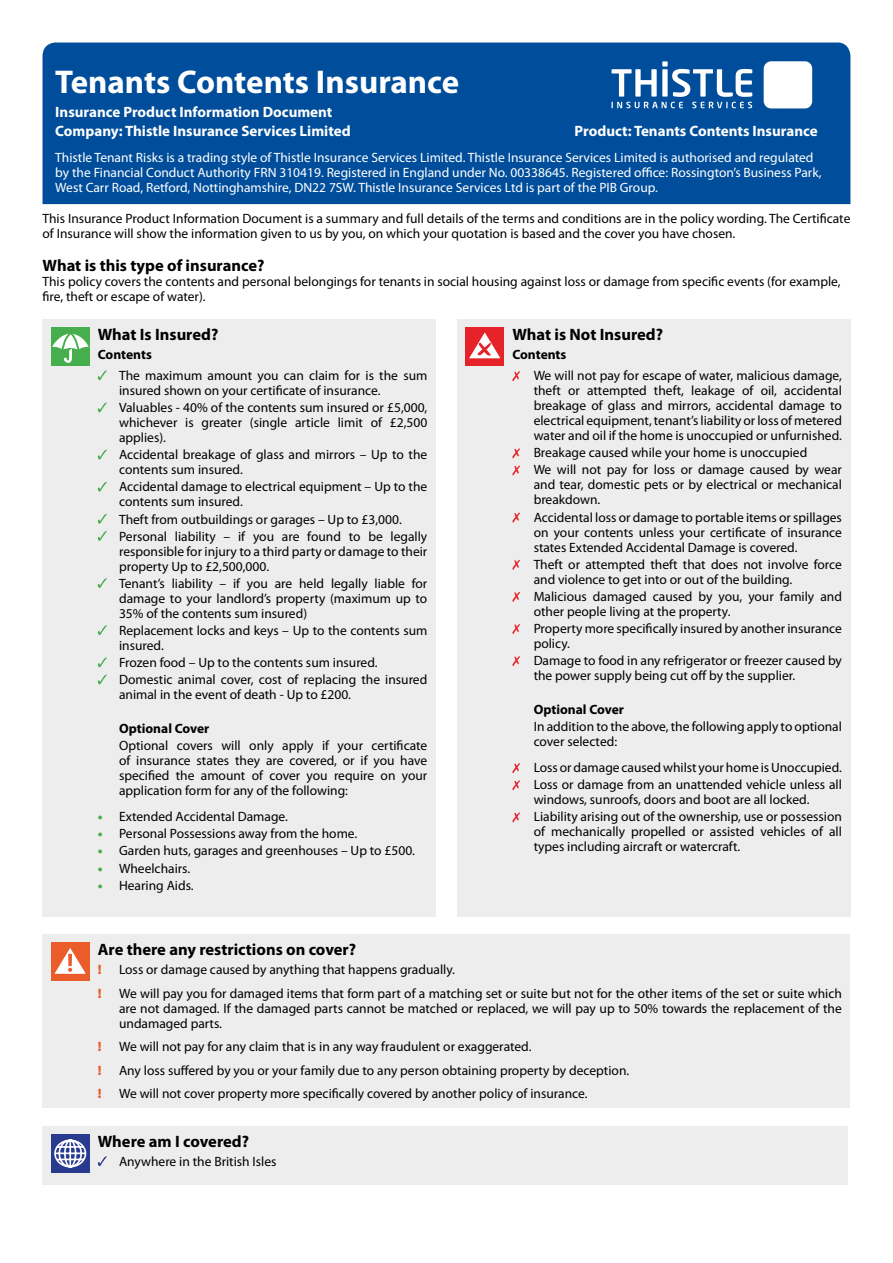
<style>
.page{position:relative;width:893px;height:1263px;background:#fff}
.page>*{position:absolute;margin:0;border:0;box-sizing:border-box;transform-origin:0 0}
.t1{font:700 33px "Myriad Pro";color:#fff}
.t2{font:700 16.5px "Myriad Pro";color:#000}
.t3{font:700 15px/19.5px "Myriad Pro";color:#fff}
.t4{font:13.5px/15px "Myriad Pro";color:#000}
.t5{font:13.5px/15px "Myriad Pro";color:#fff}
.t6{font:700 13.5px "Myriad Pro";color:#000}
.t7{font:900 13.5px "Myriad Pro";color:#eb5c2b}
.s1{font-weight:900;color:#46ae4c}
</style>
<div class="page">
<div style="left:43px;top:43px;width:807px;height:161px;background:#004e9b"></div>
<div style="left:43px;top:319px;width:393px;height:597px;background:#ededed"></div>
<div style="left:51px;top:327px;width:38px;height:38px;background:#46ae4c"></div>
<svg style="left:52px;top:333px;width:37px;height:30px"></svg>
<svg style="left:98px;top:370px;width:9px;height:10px"></svg>
<svg style="left:98px;top:403px;width:9px;height:9px"></svg>
<svg style="left:98px;top:450px;width:9px;height:9px"></svg>
<svg style="left:98px;top:482px;width:9px;height:10px"></svg>
<svg style="left:98px;top:514px;width:9px;height:10px"></svg>
<svg style="left:98px;top:531px;width:9px;height:10px"></svg>
<svg style="left:98px;top:578px;width:9px;height:10px"></svg>
<svg style="left:98px;top:625px;width:9px;height:10px"></svg>
<svg style="left:98px;top:657px;width:9px;height:10px"></svg>
<svg style="left:98px;top:675px;width:9px;height:9px"></svg>
<div style="left:457px;top:319px;width:393px;height:597px;background:#ededed"></div>
<svg style="left:512px;top:371px;width:8px;height:10px"></svg>
<svg style="left:512px;top:448px;width:8px;height:10px"></svg>
<svg style="left:512px;top:466px;width:8px;height:9px"></svg>
<svg style="left:512px;top:513px;width:8px;height:9px"></svg>
<svg style="left:512px;top:560px;width:8px;height:10px"></svg>
<svg style="left:512px;top:592px;width:8px;height:10px"></svg>
<svg style="left:512px;top:624px;width:8px;height:10px"></svg>
<svg style="left:512px;top:656px;width:8px;height:10px"></svg>
<svg style="left:512px;top:763px;width:8px;height:10px"></svg>
<svg style="left:512px;top:780px;width:8px;height:10px"></svg>
<svg style="left:512px;top:812px;width:8px;height:10px"></svg>
<div style="left:466px;top:327px;width:38px;height:38px;background:#e52329"></div>
<svg style="left:469px;top:332px;width:31px;height:26px"></svg>
<div style="left:43px;top:934px;width:807px;height:174px;background:#ededed"></div>
<div style="left:51px;top:943px;width:38px;height:38px;background:#eb5c2b"></div>
<svg style="left:55px;top:948px;width:31px;height:26px"></svg>
<div style="left:43px;top:1126px;width:805px;height:59px;background:#ededed"></div>
<svg style="left:98px;top:1156px;width:9px;height:10px"></svg>
<div style="left:51px;top:1134px;width:38px;height:39px;background:#293b8f"></div>
<svg style="left:54px;top:1139px;width:33px;height:29px"></svg>
<div style="left:764px;top:61px;width:48px;height:47px;background:#fff;border-radius:7px"></div>
<svg style="left:612px;top:61px;width:140px;height:47px"></svg>
<h1 class="t1" style="left:55px;top:60px;width:405px">Tenants Contents Insurance</h1>
<p class="t3" style="left:55px;top:101px;width:297px">Insurance Product Information Document<br>Company: Thistle Insurance Services Limited</p>
<p class="t3" style="left:575px;top:121px;width:244px">Product: Tenants Contents Insurance</p>
<p class="t5" style="left:55px;top:150px;width:768px">Thistle Tenant Risks is a trading style of Thistle Insurance Services Limited. Thistle Insurance Services Limited is authorised and regulated by the Financial Conduct Authority FRN 310419. Registered in England under No. 00338645. Registered office: Rossington’s Business Park,<br>West Carr Road, Retford, Nottinghamshire, DN22 7SW. Thistle Insurance Services Ltd is part of the PIB Group.</p>
<p class="t4" style="left:43px;top:211px;width:809px">This Insurance Product Information Document is a summary and full details of the terms and conditions are in the policy wording. The Certificate of Insurance will show the information given to us by you, on which your quotation is based and the cover you have chosen.</p>
<p class="t2" style="left:43px;top:254px;width:223px">What is this type of insurance?</p>
<p class="t4" style="left:43px;top:274px;width:800px">This policy covers the contents and personal belongings for tenants in social housing against loss or damage from specific events (for example, fire, theft or escape of water).</p>
<p class="t2" style="left:98px;top:323px;width:122px">What Is Insured?</p>
<p class="t6" style="left:98px;top:345px;width:56px">Contents</p>
<p class="t4" style="left:119px;top:368px;width:310px">The maximum amount you can claim for is the sum insured shown on your certificate of insurance.</p>
<p class="t4" style="left:119px;top:400px;width:310px;text-align:justify">Valuables - 40% of the contents sum insured or £5,000, whichever is greater (single article limit of £2,500 applies).</p>
<p class="t4" style="left:119px;top:447px;width:310px">Accidental breakage of glass and mirrors – Up to the contents sum insured.</p>
<p class="t4" style="left:119px;top:480px;width:310px">Accidental damage to electrical equipment – Up to the contents sum insured.</p>
<p class="t4" style="left:119px;top:511px;width:310px;line-height:17.1px">Theft from outbuildings or garages – Up to £3,000.<br>Personal liability – if you are found to be legally</p>
<p class="t4" style="left:119px;top:544px;width:310px">responsible for injury to a third party or damage to their property Up to £2,500,000.</p>
<p class="t4" style="left:119px;top:576px;width:310px;text-align:justify">Tenant’s liability – if you are held legally liable for damage to your landlord’s property (maximum up to 35% of the contents sum insured)</p>
<p class="t4" style="left:119px;top:623px;width:310px">Replacement locks and keys – Up to the contents sum insured.</p>
<p class="t4" style="left:119px;top:654px;width:310px;line-height:17.1px">Frozen food – Up to the contents sum insured.<br>Domestic animal cover, cost of replacing the insured</p>
<p class="t4" style="left:119px;top:687px;width:234px">animal in the event of death - Up to £200.</p>
<p class="t6" style="left:119px;top:720px;width:92px">Optional Cover</p>
<p class="t4" style="left:119px;top:739px;width:310px;text-align:justify">Optional covers will only apply if your certificate of insurance states they are covered, or if you have specified the amount of cover you require on your application form for any of the following:</p>
<p class="t4" style="left:98px;top:809px;width:192px"><span class="s1">•</span> Extended Accidental Damage.</p>
<p class="t4" style="left:98px;top:826px;width:261px"><span class="s1">•</span> Personal Possessions away from the home.</p>
<p class="t4" style="left:98px;top:844px;width:319px"><span class="s1">•</span> Garden huts, garages and greenhouses – Up to £500.</p>
<p class="t4" style="left:98px;top:861px;width:94px"><span class="s1">•</span> Wheelchairs.</p>
<p class="t4" style="left:98px;top:878px;width:97px"><span class="s1">•</span> Hearing Aids.</p>
<p class="t2" style="left:98px;top:939px;width:260px">Are there any restrictions on cover?</p>
<p class="t2" style="left:512px;top:323px;width:152px">What is Not Insured?</p>
<p class="t6" style="left:512px;top:345px;width:56px">Contents</p>
<p class="t4" style="left:534px;top:368px;width:310px;text-align:justify">We will not pay for escape of water, malicious damage, theft or attempted theft, leakage of oil, accidental breakage of glass and mirrors, accidental damage to electrical equipment, tenant’s liability or loss of metered water and oil if the home is unoccupied or unfurnished.</p>
<p class="t4" style="left:534px;top:444px;width:310px;line-height:17.1px">Breakage caused while your home is unoccupied<br>We will not pay for loss or damage caused by wear</p>
<p class="t4" style="left:534px;top:478px;width:310px">and tear, domestic pets or by electrical or mechanical breakdown.</p>
<p class="t4" style="left:534px;top:510px;width:310px;text-align:justify">Accidental loss or damage to portable items or spillages on your contents unless your certificate of insurance states Extended Accidental Damage is covered.</p>
<p class="t4" style="left:534px;top:557px;width:310px">Theft or attempted theft that does not involve force and violence to get into or out of the building.</p>
<p class="t4" style="left:534px;top:589px;width:310px">Malicious damaged caused by you, your family and other people living at the property.</p>
<p class="t4" style="left:534px;top:621px;width:310px">Property more specifically insured by another insurance policy.</p>
<p class="t4" style="left:534px;top:653px;width:310px">Damage to food in any refrigerator or freezer caused by the power supply being cut off by the supplier.</p>
<p class="t6" style="left:534px;top:701px;width:92px">Optional Cover</p>
<p class="t4" style="left:534px;top:720px;width:310px">In addition to the above, the following apply to optional cover selected:</p>
<p class="t4" style="left:534px;top:759px;width:310px;line-height:17.1px">Loss or damage caused whilst your home is Unoccupied.<br>Loss or damage from an unattended vehicle unless all</p>
<p class="t4" style="left:534px;top:791px;width:310px;line-height:17.1px">windows, sunroofs, doors and boot are all locked.<br>Liability arising out of the ownership, use or possession</p>
<p class="t4" style="left:534px;top:825px;width:310px">of mechanically propelled or assisted vehicles of all types including aircraft or watercraft.</p>
<p class="t7" style="left:98px;top:960px;width:5px">!</p>
<p class="t4" style="left:119px;top:962px;width:337px">Loss or damage caused by anything that happens gradually.</p>
<p class="t7" style="left:98px;top:984px;width:5px">!</p>
<p class="t4" style="left:119px;top:986px;width:724px;text-align:justify">We will pay you for damaged items that form part of a matching set or suite but not for the other items of the set or suite which are not damaged. If the damaged parts cannot be matched or replaced, we will pay up to 50% towards the replacement of the undamaged parts.</p>
<p class="t7" style="left:98px;top:1037px;width:5px">!</p>
<p class="t4" style="left:119px;top:1039px;width:414px">We will not pay for any claim that is in any way fraudulent or exaggerated.</p>
<p class="t7" style="left:98px;top:1061px;width:5px">!</p>
<p class="t4" style="left:119px;top:1063px;width:512px">Any loss suffered by you or your family due to any person obtaining property by deception.</p>
<p class="t7" style="left:98px;top:1084px;width:5px">!</p>
<p class="t4" style="left:119px;top:1086px;width:470px">We will not cover property more specifically covered by another policy of insurance.</p>
<p class="t2" style="left:98px;top:1130px;width:153px">Where am I covered?</p>
<p class="t4" style="left:119px;top:1154px;width:159px">Anywhere in the British Isles</p>
</div>
